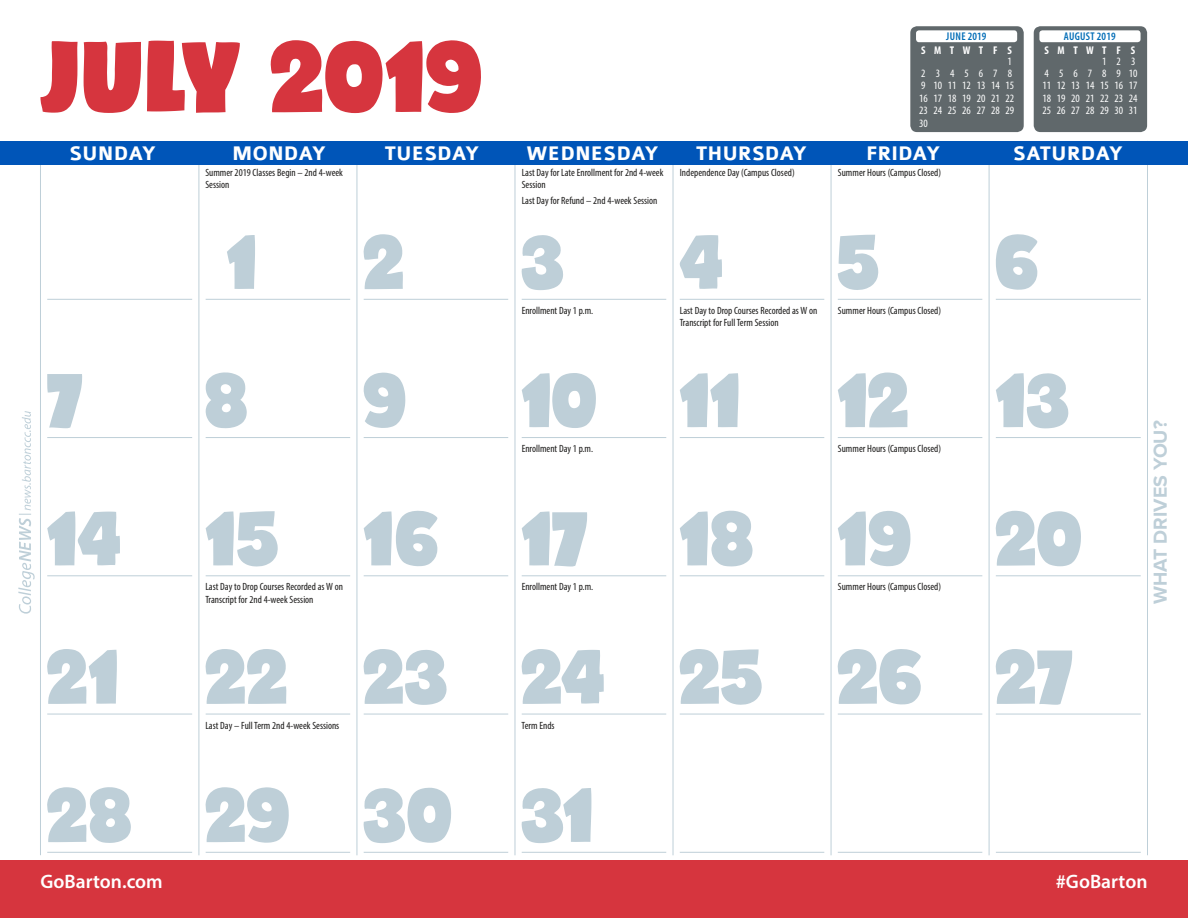
<style>
.page{position:relative;width:1188px;height:918px;background:#fff}
.page>*{position:absolute;margin:0;border:0;box-sizing:border-box;transform-origin:0 0}
.t1{font:94.5px "Candy";letter-spacing:.005em;color:#d6353e}
.t2{font:72px/138.3px "Candy";color:#becfd8}
.t3{font:700 21px "Colaborate";color:#fff}
.t4{font:600 19.5px "Myriad Pro";color:#fff}
.t5{font:700 19.5px "Proxima Nova";color:#becfd8}
.t6{font:condensed 11.25px/12.6px "Myriad Pro";color:#fff;text-align:justify}
.t7{font:600 condensed 11.25px "Myriad Pro";letter-spacing:.02em;color:#006cb6}
.t8{font:condensed 11.25px "Myriad Pro";letter-spacing:.895em;color:#fff}
.t9{font:700 condensed 11.25px "Myriad Pro";letter-spacing:.755em;color:#fff}
.t10{font:condensed 10.5px/12.6px "Myriad Pro";color:#1c1b1a}
</style>
<div class="page">
<hr style="left:199px;top:141px;width:1px;height:714px;background:#becfd8">
<hr style="left:357px;top:141px;width:1px;height:714px;background:#becfd8">
<hr style="left:515px;top:141px;width:1px;height:714px;background:#becfd8">
<hr style="left:673px;top:141px;width:1px;height:714px;background:#becfd8">
<hr style="left:831px;top:141px;width:1px;height:714px;background:#becfd8">
<hr style="left:989px;top:141px;width:1px;height:714px;background:#becfd8">
<hr style="left:1147px;top:141px;width:1px;height:714px;background:#becfd8">
<hr style="left:40px;top:141px;width:1px;height:714px;background:#becfd8">
<div style="left:0;top:141px;width:1188px;height:23px;background:#0055b8"></div>
<svg style="left:18px;top:411px;width:17px;height:203px"></svg>
<div style="left:0;top:860px;width:1188px;height:58px;background:#d6353e"></div>
<div style="left:910px;top:26px;width:114px;height:106px;background:#60686b;border-radius:7px"></div>
<div style="left:916px;top:30px;width:101px;height:12px;background:#fff;border-radius:3px"></div>
<div style="left:1034px;top:26px;width:113px;height:106px;background:#60686b;border-radius:7px"></div>
<div style="left:1039px;top:30px;width:102px;height:12px;background:#fff;border-radius:3px"></div>
<hr style="left:47px;top:299px;width:145px;height:1px;background:#becfd8">
<hr style="left:206px;top:299px;width:144px;height:1px;background:#becfd8">
<hr style="left:364px;top:299px;width:144px;height:1px;background:#becfd8">
<hr style="left:522px;top:299px;width:144px;height:1px;background:#becfd8">
<hr style="left:680px;top:299px;width:144px;height:1px;background:#becfd8">
<hr style="left:838px;top:299px;width:144px;height:1px;background:#becfd8">
<hr style="left:996px;top:299px;width:145px;height:1px;background:#becfd8">
<hr style="left:47px;top:437px;width:145px;height:1px;background:#becfd8">
<hr style="left:206px;top:437px;width:144px;height:1px;background:#becfd8">
<hr style="left:364px;top:437px;width:144px;height:1px;background:#becfd8">
<hr style="left:522px;top:437px;width:144px;height:1px;background:#becfd8">
<hr style="left:680px;top:437px;width:144px;height:1px;background:#becfd8">
<hr style="left:838px;top:437px;width:144px;height:1px;background:#becfd8">
<hr style="left:996px;top:437px;width:145px;height:1px;background:#becfd8">
<hr style="left:47px;top:575px;width:145px;height:1px;background:#becfd8">
<hr style="left:206px;top:575px;width:144px;height:1px;background:#becfd8">
<hr style="left:364px;top:575px;width:144px;height:1px;background:#becfd8">
<hr style="left:522px;top:575px;width:144px;height:1px;background:#becfd8">
<hr style="left:680px;top:575px;width:144px;height:1px;background:#becfd8">
<hr style="left:838px;top:575px;width:144px;height:1px;background:#becfd8">
<hr style="left:996px;top:575px;width:145px;height:1px;background:#becfd8">
<hr style="left:47px;top:714px;width:145px;height:1px;background:#becfd8">
<hr style="left:206px;top:714px;width:144px;height:1px;background:#becfd8">
<hr style="left:364px;top:714px;width:144px;height:1px;background:#becfd8">
<hr style="left:522px;top:714px;width:144px;height:1px;background:#becfd8">
<hr style="left:680px;top:714px;width:144px;height:1px;background:#becfd8">
<hr style="left:996px;top:714px;width:145px;height:1px;background:#becfd8">
<hr style="left:47px;top:852px;width:145px;height:1px;background:#becfd8">
<hr style="left:206px;top:852px;width:144px;height:1px;background:#becfd8">
<hr style="left:364px;top:852px;width:144px;height:1px;background:#becfd8">
<hr style="left:522px;top:852px;width:144px;height:1px;background:#becfd8">
<hr style="left:680px;top:852px;width:144px;height:1px;background:#becfd8">
<hr style="left:838px;top:852px;width:144px;height:1px;background:#becfd8">
<hr style="left:996px;top:852px;width:145px;height:1px;background:#becfd8">
<hr style="left:838px;top:714px;width:144px;height:1px;background:#becfd8">
<h1 class="t1" style="left:40px;top:35px;width:445px">JULY 2019</h1>
<p class="t7" style="left:946px;top:29px;width:42px">JUNE 2019</p>
<p class="t9" style="left:921px;top:43px;width:92px">SMTWT F S</p>
<p class="t8" style="left:921px;top:67px;width:92px">2345678</p>
<p class="t6" style="left:1008px;top:55px;width:6px">1</p>
<p class="t7" style="left:1064px;top:29px;width:53px">AUGUST 2019</p>
<p class="t6" style="left:1102px;top:55px;width:35px">123</p>
<p class="t9" style="left:1045px;top:43px;width:92px">SMTWT F S</p>
<p class="t8" style="left:1045px;top:67px;width:94px">45678910</p>
<p class="t6" style="left:919px;top:79px;width:97px">9 10 11 12 13 14 15<br>16 17 18 19 20 21 22<br>23 24 25 26 27 28 29<br>30</p>
<p class="t6" style="left:1042px;top:79px;width:97px">11 12 13 14 15 16 17<br>18 19 20 21 22 23 24<br>25 26 27 28 29 30 31</p>
<h3 class="t3" style="left:69px;top:142px;width:88px">SUNDAY</h3>
<h3 class="t3" style="left:232px;top:142px;width:95px">MONDAY</h3>
<h3 class="t3" style="left:385px;top:142px;width:96px">TUESDAY</h3>
<h3 class="t3" style="left:527px;top:142px;width:133px">WEDNESDAY</h3>
<h3 class="t3" style="left:696px;top:142px;width:112px">THURSDAY</h3>
<h3 class="t3" style="left:866px;top:142px;width:75px">FRIDAY</h3>
<h3 class="t3" style="left:1013px;top:142px;width:111px">SATURDAY</h3>
<p class="t10" style="left:205px;top:166px;width:139px">Summer 2019 Classes Begin – 2nd 4-week<br>Session</p>
<p class="t10" style="left:522px;top:166px;width:143px">Last Day for Late Enrollment for 2nd 4-week<br>Session</p>
<p class="t10" style="left:522px;top:194px;width:137px">Last Day for Refund – 2nd 4-week Session</p>
<p class="t10" style="left:680px;top:166px;width:116px">Independence Day (Campus Closed)</p>
<p class="t10" style="left:838px;top:166px;width:105px">Summer Hours (Campus Closed)</p>
<h2 class="t2" style="left:227px;top:197px;width:32px">1</h2>
<h2 class="t2" style="left:364px;top:197px;width:43px">2</h2>
<h2 class="t2" style="left:522px;top:197px;width:45px">3</h2>
<h2 class="t2" style="left:680px;top:197px;width:46px">4</h2>
<h2 class="t2" style="left:838px;top:197px;width:44px">5</h2>
<h2 class="t2" style="left:996px;top:197px;width:45px">6</h2>
<p class="t10" style="left:522px;top:304px;width:73px">Enrollment Day 1 p.m.</p>
<p class="t10" style="left:680px;top:304px;width:139px">Last Day to Drop Courses Recorded as W on<br>Transcript for Full Term Session</p>
<p class="t10" style="left:838px;top:304px;width:105px">Summer Hours (Campus Closed)</p>
<h2 class="t2" style="left:47px;top:335px;width:39px">7</h2>
<h2 class="t2" style="left:206px;top:335px;width:45px">8</h2>
<h2 class="t2" style="left:364px;top:335px;width:45px">9</h2>
<h2 class="t2" style="left:522px;top:335px;width:221px">10 11</h2>
<h2 class="t2" style="left:838px;top:335px;width:234px">12 13</h2>
<p class="t10" style="left:522px;top:442px;width:73px">Enrollment Day 1 p.m.</p>
<p class="t10" style="left:838px;top:442px;width:105px">Summer Hours (Campus Closed)</p>
<h2 class="t2" style="left:47px;top:473px;width:1038px;text-indent:633px">18 19 20<br>21 22 23 24 25</h2>
<h2 class="t2" style="left:47px;top:473px;width:544px">14 15 16 17</h2>
<p class="t10" style="left:205px;top:580px;width:139px">Last Day to Drop Courses Recorded as W on<br>Transcript for 2nd 4-week Session</p>
<p class="t10" style="left:522px;top:580px;width:73px">Enrollment Day 1 p.m.</p>
<p class="t10" style="left:838px;top:580px;width:105px">Summer Hours (Campus Closed)</p>
<h2 class="t2" style="left:838px;top:612px;width:87px">26</h2>
<h2 class="t2" style="left:996px;top:612px;width:80px">27</h2>
<p class="t10" style="left:205px;top:719px;width:135px">Last Day – Full Term 2nd 4-week Sessions</p>
<p class="t10" style="left:522px;top:719px;width:34px">Term Ends</p>
<h2 class="t2" style="left:47px;top:750px;width:548px">28 29 30 31</h2>
<h3 class="t5" style="left:1146px;top:604px;width:185px;rotate:-90deg">WHAT DRIVES YOU?</h3>
<h3 class="t4" style="left:40px;top:869px;width:124px">GoBarton.com</h3>
<h3 class="t4" style="left:1056px;top:869px;width:93px">#GoBarton</h3>
</div>
